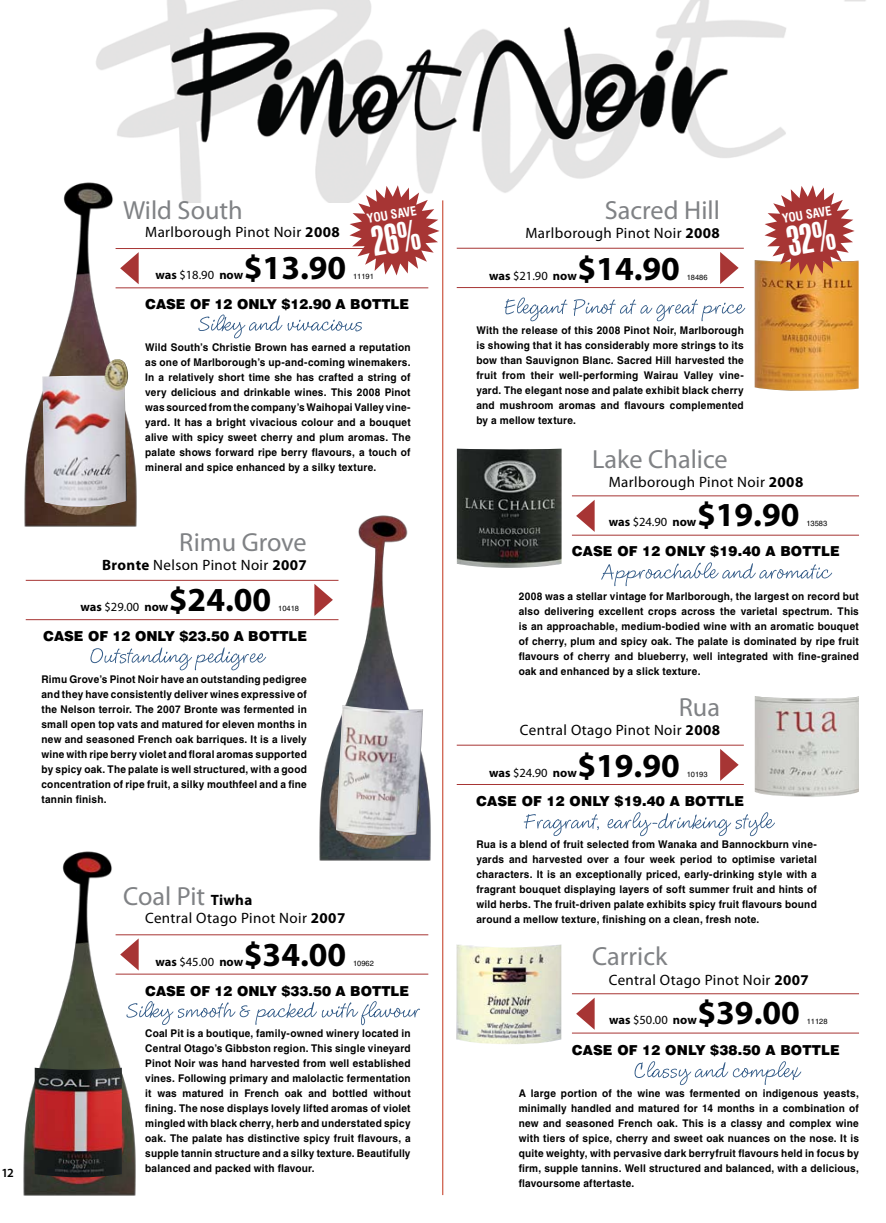
<style>
.page{position:relative;width:886px;height:1223px;background:#fff}
.page>*{position:absolute;margin:0;border:0;box-sizing:border-box;transform-origin:0 0}
.t1{font:700 33.75px "Myriad Pro";color:#000}
.t2{font:26.25px "Myriad Pro";color:#808285}
.t3{font:15px "Myriad Pro";letter-spacing:.025em;color:#000}
.t4{font:900 13.75px "Swiss 721 BT";letter-spacing:.01em;color:#000}
.t5{font:700 12.5px "Myriad Pro";letter-spacing:-.005em;color:#000}
.t6{font:600 12.5px "Myriad Pro";color:#000}
.t7{font:700 condensed 12.38px "Swiss 721 BT";color:#fff}
.t8{font:700 10.62px/15px "Helvetica";letter-spacing:.02em;color:#000;text-align:justify;scale:.95 1}
.t9{font:7.5px "Helvetica";color:#000}
.s1{font-weight:700}
.s2{font-weight:400}
.s3{font-weight:700;font-size:15px;color:#000}
</style>
<div class="page">
<svg style="left:505px;top:297px;width:240px;height:24px"></svg>
<img style="left:457px;top:944px;width:104px;height:100px">
<img style="left:96px;top:0;width:770px;height:202px">
<img style="left:23px;top:851px;width:117px;height:345px">
<img style="left:314px;top:515px;width:117px;height:346px">
<hr style="left:442px;top:200px;width:1px;height:995px;background:#c2341b">
<svg style="left:120px;top:938px;width:19px;height:32px"></svg>
<svg style="left:314px;top:584px;width:19px;height:32px"></svg>
<hr style="left:116px;top:973px;width:312px;height:1px;background:#a73534">
<hr style="left:116px;top:934px;width:312px;height:1px;background:#a73534">
<hr style="left:26px;top:619px;width:312px;height:1px;background:#a73534">
<hr style="left:26px;top:580px;width:312px;height:1px;background:#a73534">
<hr style="left:116px;top:287px;width:312px;height:1px;background:#a73534">
<hr style="left:116px;top:248px;width:312px;height:1px;background:#a73534">
<svg style="left:720px;top:252px;width:19px;height:32px"></svg>
<svg style="left:576px;top:500px;width:19px;height:32px"></svg>
<svg style="left:576px;top:997px;width:19px;height:32px"></svg>
<svg style="left:720px;top:749px;width:19px;height:32px"></svg>
<hr style="left:457px;top:784px;width:287px;height:1px;background:#a73534">
<hr style="left:457px;top:744px;width:287px;height:1px;background:#a73534">
<hr style="left:572px;top:534px;width:287px;height:1px;background:#a73534">
<hr style="left:572px;top:495px;width:287px;height:1px;background:#a73534">
<hr style="left:457px;top:287px;width:287px;height:1px;background:#a73534">
<hr style="left:457px;top:248px;width:287px;height:1px;background:#a73534">
<hr style="left:572px;top:1032px;width:287px;height:1px;background:#a73534">
<hr style="left:572px;top:993px;width:287px;height:1px;background:#a73534">
<svg style="left:198px;top:314px;width:164px;height:24px"></svg>
<svg style="left:90px;top:647px;width:176px;height:23px"></svg>
<svg style="left:126px;top:1001px;width:294px;height:24px"></svg>
<svg style="left:601px;top:562px;width:231px;height:24px"></svg>
<svg style="left:524px;top:812px;width:251px;height:24px"></svg>
<svg style="left:634px;top:1061px;width:167px;height:24px"></svg>
<img style="left:24px;top:176px;width:117px;height:351px">
<img style="left:336px;top:705px;width:87px;height:131px">
<img style="left:42px;top:359px;width:86px;height:148px">
<img style="left:457px;top:448px;width:104px;height:120px">
<img style="left:755px;top:696px;width:104px;height:101px">
<img style="left:755px;top:260px;width:103px;height:131px">
<img style="left:35px;top:1067px;width:87px;height:110px">
<svg style="left:349px;top:185px;width:90px;height:90px"></svg>
<svg style="left:764px;top:185px;width:90px;height:90px"></svg>
<p class="t6" style="left:1px;top:1165px;width:14px">12</p>
<h2 class="t2" style="left:123px;top:194px;width:121px">Wild South</h2>
<h3 class="t3" style="left:145px;top:223px;width:196px">Marlborough Pinot Noir <span class="s1">2008</span></h3>
<h2 class="t2" style="left:605px;top:194px;width:117px">Sacred Hill</h2>
<h3 class="t3" style="left:525px;top:224px;width:196px">Marlborough Pinot Noir <span class="s1">2008</span></h3>
<p class="t7" style="left:366px;top:212px;width:52px;rotate:-10deg">YOU SAVE</p>
<p class="t7" style="left:781px;top:212px;width:52px;rotate:-10deg">YOU SAVE</p>
<h1 class="t1" style="left:244px;top:246px;width:104px">$13.90</h1>
<p class="t5" style="left:156px;top:267px;width:89px">was <span class="s2">$18.90</span> now</p>
<p class="t9" style="left:353px;top:272px;width:22px">11191</p>
<h1 class="t1" style="left:577px;top:246px;width:104px">$14.90</h1>
<p class="t5" style="left:489px;top:267px;width:89px">was <span class="s2">$21.90</span> now</p>
<p class="t9" style="left:687px;top:273px;width:22px">18486</p>
<p class="t4" style="left:145px;top:296px;width:11px">CASE</p>
<p class="t4" style="left:190px;top:296px;width:219px">OF 12 ONLY $12.90 A BOTTLE</p>
<p class="t8" style="left:145px;top:339px;width:281px">Wild South’s Christie Brown has earned a reputation as one of Marlborough’s up-and-coming winemakers.<br>In a relatively short time she has crafted a string of very delicious and drinkable wines. This 2008 Pinot was sourced from the company’s Waihopai Valley vine&shy;yard. It has a bright vivacious colour and a bouquet alive with spicy sweet cherry and plum aromas. The palate shows forward ripe berry flavours, a touch of mineral and spice enhanced by a silky texture.</p>
<h2 class="t2" style="left:179px;top:525px;width:129px">Rimu Grove</h2>
<h3 class="t3" style="left:102px;top:555px;width:206px"><span class="s1">Bronte</span> Nelson Pinot Noir <span class="s1">2007</span></h3>
<h1 class="t1" style="left:169px;top:577px;width:104px">$24.00</h1>
<p class="t5" style="left:81px;top:598px;width:89px">was <span class="s2">$29.00</span> now</p>
<p class="t9" style="left:278px;top:604px;width:22px">10418</p>
<p class="t4" style="left:43px;top:628px;width:11px">CASE</p>
<p class="t4" style="left:88px;top:628px;width:219px">OF 12 ONLY $23.50 A BOTTLE</p>
<p class="t8" style="left:41px;top:671px;width:281px">Rimu Grove’s Pinot Noir have an outstanding pedigree and they have consistently deliver wines expressive of the Nelson terroir. The 2007 Bronte was fermented in small open top vats and matured for eleven months in new and seasoned French oak barriques. It is a lively wine with ripe berry violet and floral aromas supported by spicy oak. The palate is well structured, with a good concentration of ripe fruit, a silky mouthfeel and a fine tannin finish.</p>
<h2 class="t2" style="left:123px;top:880px;width:131px">Coal Pit <span class="s3">Tiwha</span></h2>
<h3 class="t3" style="left:145px;top:909px;width:202px">Central Otago Pinot Noir <span class="s1">2007</span></h3>
<h1 class="t1" style="left:244px;top:932px;width:104px">$34.00</h1>
<p class="t5" style="left:156px;top:953px;width:89px">was <span class="s2">$45.00</span> now</p>
<p class="t9" style="left:353px;top:958px;width:22px">10962</p>
<p class="t4" style="left:145px;top:982px;width:11px">CASE</p>
<p class="t4" style="left:190px;top:982px;width:219px">OF 12 ONLY $33.50 A BOTTLE</p>
<p class="t8" style="left:145px;top:1025px;width:281px">Coal Pit is a boutique, family-owned winery located in Central Otago’s Gibbston region. This single vineyard Pinot Noir was hand harvested from well established vines. Following primary and malolactic fermentation it was matured in French oak and bottled without fining. The nose displays lovely lifted aromas of violet mingled with black cherry, herb and understated spicy oak. The palate has distinctive spicy fruit flavours, a supple tannin structure and a silky texture. Beautifully balanced and packed with flavour.</p>
<p class="t8" style="left:476px;top:323px;width:283px">With the release of this 2008 Pinot Noir, Marlborough is showing that it has considerably more strings to its bow than Sauvignon Blanc. Sacred Hill harvested the fruit from their well-performing Wairau Valley vine&shy;yard. The elegant nose and palate exhibit black cherry and mushroom aromas and flavours complemented by a mellow texture.</p>
<h2 class="t2" style="left:592px;top:442px;width:137px">Lake Chalice</h2>
<h3 class="t3" style="left:609px;top:472px;width:196px">Marlborough Pinot Noir <span class="s1">2008</span></h3>
<h1 class="t1" style="left:697px;top:492px;width:104px">$19.90</h1>
<p class="t5" style="left:609px;top:513px;width:89px">was <span class="s2">$24.90</span> now</p>
<p class="t9" style="left:806px;top:519px;width:22px">13583</p>
<p class="t4" style="left:572px;top:543px;width:11px">CASE</p>
<p class="t4" style="left:617px;top:543px;width:222px">OF 12 ONLY $19.40 A BOTTLE</p>
<p class="t8" style="left:519px;top:588px;width:360px">2008 was a stellar vintage for Marlborough, the largest on record but also delivering excellent crops across the varietal spectrum. This is an approachable, medium-bodied wine with an aromatic bouquet of cherry, plum and spicy oak. The palate is dominated by ripe fruit flavours of cherry and blueberry, well integrated with fine-grained oak and enhanced by a slick texture.</p>
<h2 class="t2" style="left:679px;top:691px;width:43px">Rua</h2>
<h3 class="t3" style="left:520px;top:721px;width:202px">Central Otago Pinot Noir <span class="s1">2008</span></h3>
<h1 class="t1" style="left:577px;top:743px;width:104px">$19.90</h1>
<p class="t5" style="left:489px;top:764px;width:89px">was <span class="s2">$24.90</span> now</p>
<p class="t9" style="left:687px;top:769px;width:22px">10193</p>
<p class="t4" style="left:476px;top:793px;width:11px">CASE</p>
<p class="t4" style="left:522px;top:793px;width:222px">OF 12 ONLY $19.40 A BOTTLE</p>
<p class="t8" style="left:476px;top:836px;width:360px">Rua is a blend of fruit selected from Wanaka and Bannockburn vine&shy;yards and harvested over a four week period to optimise varietal characters. It is an exceptionally priced, early-drinking style with a fragrant bouquet displaying layers of soft summer fruit and hints of wild herbs. The fruit-driven palate exhibits spicy fruit flavours bound around a mellow texture, finishing on a clean, fresh note.</p>
<h2 class="t2" style="left:592px;top:940px;width:77px">Carrick</h2>
<h3 class="t3" style="left:609px;top:970px;width:202px">Central Otago Pinot Noir <span class="s1">2007</span></h3>
<h1 class="t1" style="left:697px;top:990px;width:104px">$39.00</h1>
<p class="t5" style="left:609px;top:1011px;width:89px">was <span class="s2">$50.00</span> now</p>
<p class="t9" style="left:807px;top:1017px;width:22px">11128</p>
<p class="t4" style="left:572px;top:1041px;width:11px">CASE</p>
<p class="t4" style="left:617px;top:1041px;width:222px">OF 12 ONLY $38.50 A BOTTLE</p>
<p class="t8" style="left:519px;top:1085px;width:360px">A large portion of the wine was fermented on indigenous yeasts, minimally handled and matured for 14 months in a combination of new and seasoned French oak. This is a classy and complex wine with tiers of spice, cherry and sweet oak nuances on the nose. It is quite weighty, with pervasive dark berryfruit flavours held in focus by firm, supple tannins. Well structured and balanced, with a delicious, flavoursome aftertaste.</p>
</div>
